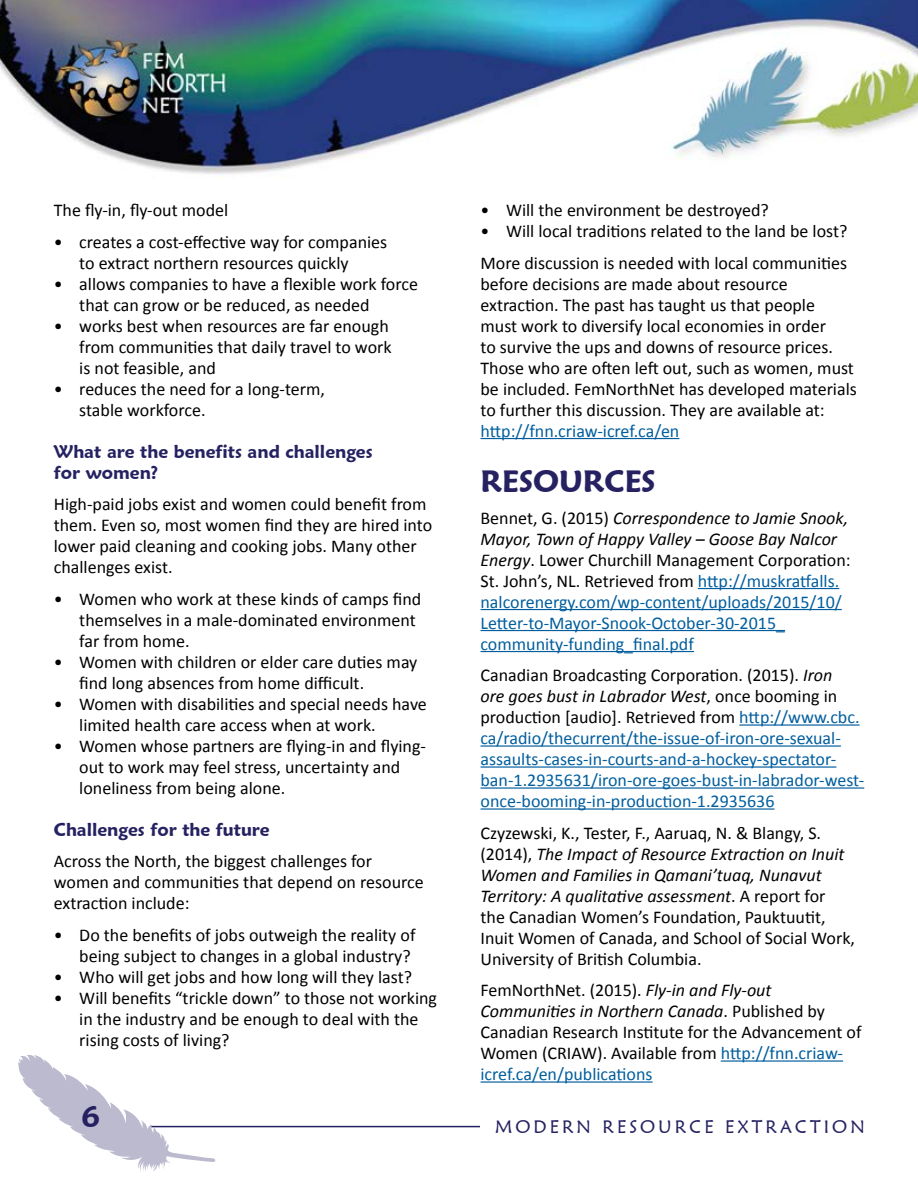
<style>
.page{position:relative;width:918px;height:1188px;background:#fff}
.page>*{position:absolute;margin:0;border:0;box-sizing:border-box;transform-origin:0 0}
.t1{font:600 30px "Maiandra GD";color:#262262}
.t2{font:18px/21px "Calibri";color:#000}
.t3{font:18px/21px "Calibri";color:#005e9e}
.t4{font:600 18px/21px "Maiandra GD";color:#262262}
.t5{font:18px "Maiandra GD";letter-spacing:.17em;color:#262262}
.s1{color:#005e9e}
.s2{color:#000}
.s3{font-style:italic;color:#000}
.s4{font-style:italic}
</style>
<div class="page">
<hr style="left:151px;top:1126px;width:329px;height:1px;background:#262262">
<svg style="left:18px;top:1055px;width:198px;height:117px"></svg>
<img style="left:0;top:0;width:918px;height:178px">
<hr style="left:481px;top:438px;width:198px;height:1px;background:#005e9e">
<hr style="left:698px;top:588px;width:141px;height:1px;background:#005e9e">
<hr style="left:481px;top:609px;width:361px;height:1px;background:#005e9e">
<hr style="left:481px;top:630px;width:304px;height:1px;background:#005e9e">
<hr style="left:481px;top:651px;width:213px;height:1px;background:#005e9e">
<hr style="left:739px;top:724px;width:121px;height:2px;background:#005e9e">
<hr style="left:481px;top:745px;width:360px;height:2px;background:#005e9e">
<hr style="left:481px;top:766px;width:355px;height:2px;background:#005e9e">
<hr style="left:481px;top:787px;width:383px;height:2px;background:#005e9e">
<hr style="left:481px;top:808px;width:294px;height:2px;background:#005e9e">
<hr style="left:721px;top:1060px;width:122px;height:2px;background:#005e9e">
<hr style="left:481px;top:1081px;width:172px;height:2px;background:#005e9e">
<p class="t2" style="left:54px;top:200px;width:176px">The fly-in, fly-out model</p>
<p class="t2" style="left:79px;top:231px;width:309px;text-indent:-26px">• creates a cost-effective way for companies to extract northern resources quickly</p>
<p class="t2" style="left:79px;top:273px;width:340px;text-indent:-26px">• allows companies to have a flexible work force that can grow or be reduced, as needed</p>
<p class="t2" style="left:79px;top:315px;width:314px;text-indent:-26px">• works best when resources are far enough from communities that daily travel to work is not feasible, and</p>
<p class="t2" style="left:79px;top:378px;width:247px;text-indent:-26px">• reduces the need for a long-term, stable workforce.</p>
<h2 class="t4" style="left:54px;top:440px;width:320px">What are the benefits and challenges for women?</h2>
<p class="t2" style="left:54px;top:494px;width:380px">High-paid jobs exist and women could benefit from them. Even so, most women find they are hired into lower paid cleaning and cooking jobs. Many other challenges exist.</p>
<p class="t2" style="left:79px;top:588px;width:344px;text-indent:-26px">• Women who work at these kinds of camps find themselves in a male-dominated environment far from home.</p>
<p class="t2" style="left:79px;top:651px;width:340px;text-indent:-26px">• Women with children or elder care duties may find long absences from home difficult.</p>
<p class="t2" style="left:79px;top:693px;width:349px;text-indent:-26px">• Women with disabilities and special needs have limited health care access when at work.</p>
<p class="t2" style="left:79px;top:735px;width:348px;text-indent:-26px">• Women whose partners are flying-in and flying&shy;out to work may feel stress, uncertainty and loneliness from being alone.</p>
<h2 class="t4" style="left:54px;top:818px;width:217px">Challenges for the future</h2>
<p class="t2" style="left:54px;top:851px;width:371px">Across the North, the biggest challenges for women and communities that depend on resource extraction include:</p>
<p class="t2" style="left:54px;top:924px;width:363px;text-align:right">• Do the benefits of jobs outweigh the reality of being subject to changes in a global industry?</p>
<p class="t2" style="left:54px;top:966px;width:360px">• Who will get jobs and how long will they last?</p>
<p class="t2" style="left:79px;top:987px;width:359px;text-indent:-26px">• Will benefits “trickle down” to those not working in the industry and be enough to deal with the rising costs of living?</p>
<h1 class="t1" style="left:81px;top:1099px;width:20px">6</h1>
<p class="t2" style="left:481px;top:200px;width:290px">• Will the environment be destroyed?</p>
<p class="t2" style="left:481px;top:221px;width:368px">• Will local traditions related to the land be lost?</p>
<p class="t2" style="left:481px;top:252px;width:378px">More discussion is needed with local communities before decisions are made about resource extraction. The past has taught us that people<br>must work to diversify local economies in order<br>to survive the ups and downs of resource prices.<br>Those who are often left out, such as women, must be included. FemNorthNet has developed materials to further this discussion. They are available at: <span class="s1">http://fnn.criaw-icref.ca/en</span></p>
<h2 class="t1" style="left:481px;top:463px;width:177px">RESOURCES</h2>
<p class="t3" style="left:481px;top:507px;width:372px"><span class="s2">Bennet, G. (2015)</span> <span class="s3">Correspondence to Jamie Snook, Mayor, Town of Happy Valley – Goose Bay Nalcor Energy</span><span class="s2">. Lower Churchill Management Corporation:<br>St. John’s, NL. Retrieved from</span> http://muskratfalls. nalcorenergy.com/wp-content/uploads/2015/10/ Letter-to-Mayor-Snook-October-30-2015_ community-funding_final.pdf</p>
<p class="t3" style="left:481px;top:665px;width:385px"><span class="s2">Canadian Broadcasting Corporation. (2015).</span> <span class="s3">Iron<br>ore goes bust in Labrador West</span><span class="s2">, once booming in production [audio]. Retrieved from</span> http://www.cbc. ca/radio/thecurrent/the-issue-of-iron-ore-sexual&shy;assaults-cases-in-courts-and-a-hockey-spectator&shy;ban-1.2935631/iron-ore-goes-bust-in-labrador-west&shy;once-booming-in-production-1.2935636</p>
<p class="t2" style="left:481px;top:822px;width:376px">Czyzewski, K., Tester, F., Aaruaq, N. &amp; Blangy, S. (2014), <span class="s4">The Impact of Resource Extraction on Inuit Women and Families in Qamani’tuaq, Nunavut Territory: A qualitative assessment</span>. A report for<br>the Canadian Women’s Foundation, Pauktuutit, Inuit Women of Canada, and School of Social Work, University of British Columbia.</p>
<p class="t2" style="left:481px;top:980px;width:382px">FemNorthNet. (2015). <span class="s4">Fly-in and Fly-out Communities in Northern Canada</span>. Published by Canadian Research Institute for the Advancement of Women (CRIAW). Available from <span class="s1">http://fnn.criaw&shy;icref.ca/en/publications</span></p>
<p class="t5" style="left:495px;top:1116px;width:371px">MODERN RESOURCE EXTRACTION</p>
</div>
